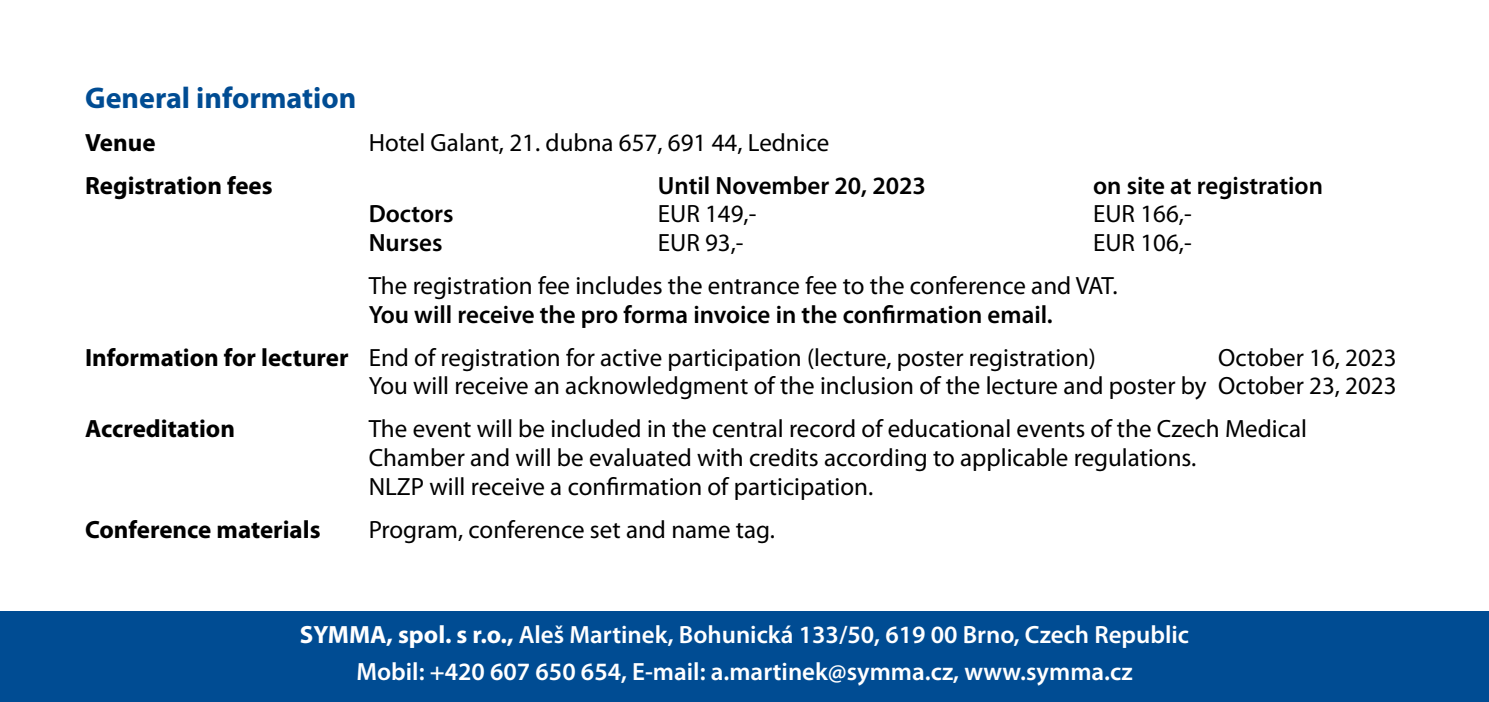
<style>
.page{position:relative;width:1489px;height:702px;background:#fff}
.page>*{position:absolute;margin:0;border:0;box-sizing:border-box;transform-origin:0 0}
.t1{font:700 30px "Myriad Pro";color:#004c93}
.t2{font:25px/28.8px "Myriad Pro";color:#000}
.t3{font:600 25px/37px "Myriad Pro";color:#fff;text-align:center}
.t4{font:700 25px "Myriad Pro";color:#000}
.t5{font:600 25px "Myriad Pro";color:#000}
.s1{font-weight:600}
.s2{font-weight:700}
</style>
<div class="page">
<div style="left:0;top:611px;width:1488px;height:91px;background:#004c93"></div>
<p class="t1" style="left:85px;top:78px;width:273px">General information</p>
<p class="t4" style="left:85px;top:126px;width:72px">Venue</p>
<p class="t2" style="left:369px;top:127px;width:462px">Hotel Galant, 21. dubna 657, 691 44, Lednice</p>
<p class="t4" style="left:85px;top:169px;width:189px">Registration fees</p>
<p class="t5" style="left:658px;top:169px;width:269px">Until November 20, 2023</p>
<p class="t5" style="left:1093px;top:169px;width:231px">on site at registration</p>
<p class="t5" style="left:369px;top:198px;width:86px">Doctors</p>
<p class="t2" style="left:658px;top:199px;width:100px">EUR 149,-</p>
<p class="t2" style="left:1093px;top:199px;width:100px">EUR 166,-</p>
<p class="t5" style="left:369px;top:227px;width:75px">Nurses</p>
<p class="t2" style="left:658px;top:228px;width:87px">EUR 93,-</p>
<p class="t2" style="left:369px;top:221px;width:824px;line-height:43px;text-indent:724px">EUR 106,-<br>The registration fee includes the entrance fee to the conference and VAT.</p>
<p class="t2" style="left:85px;top:292px;width:1012px;line-height:43px;text-indent:283px"><span class="s1">You will receive the pro forma invoice in the confirmation email.<br></span><span class="s2">Information for lecturer</span> End of registration for active participation (lecture, poster registration)</p>
<p class="t2" style="left:369px;top:342px;width:1029px;text-align:right">October 16, 2023<br>You will receive an acknowledgment of the inclusion of the lecture and poster by October 23, 2023</p>
<p class="t4" style="left:85px;top:412px;width:151px">Accreditation</p>
<p class="t2" style="left:369px;top:414px;width:939px">The event will be included in the central record of educational events of the Czech Medical<br>Chamber and will be evaluated with credits according to applicable regulations.<br>NLZP will receive a confirmation of participation.</p>
<p class="t4" style="left:85px;top:513px;width:237px">Conference materials</p>
<p class="t2" style="left:369px;top:514px;width:408px">Program, conference set and name tag.</p>
<p class="t3" style="left:300px;top:615px;width:890px"><span class="s2">SYMMA, spol. s r.o.,</span> Aleš Martinek, Bohunická 133/50, 619 00 Brno, Czech Republic<br>Mobil: +420 607 650 654, E-mail: a.martinek@symma.cz, www.symma.cz</p>
</div>
